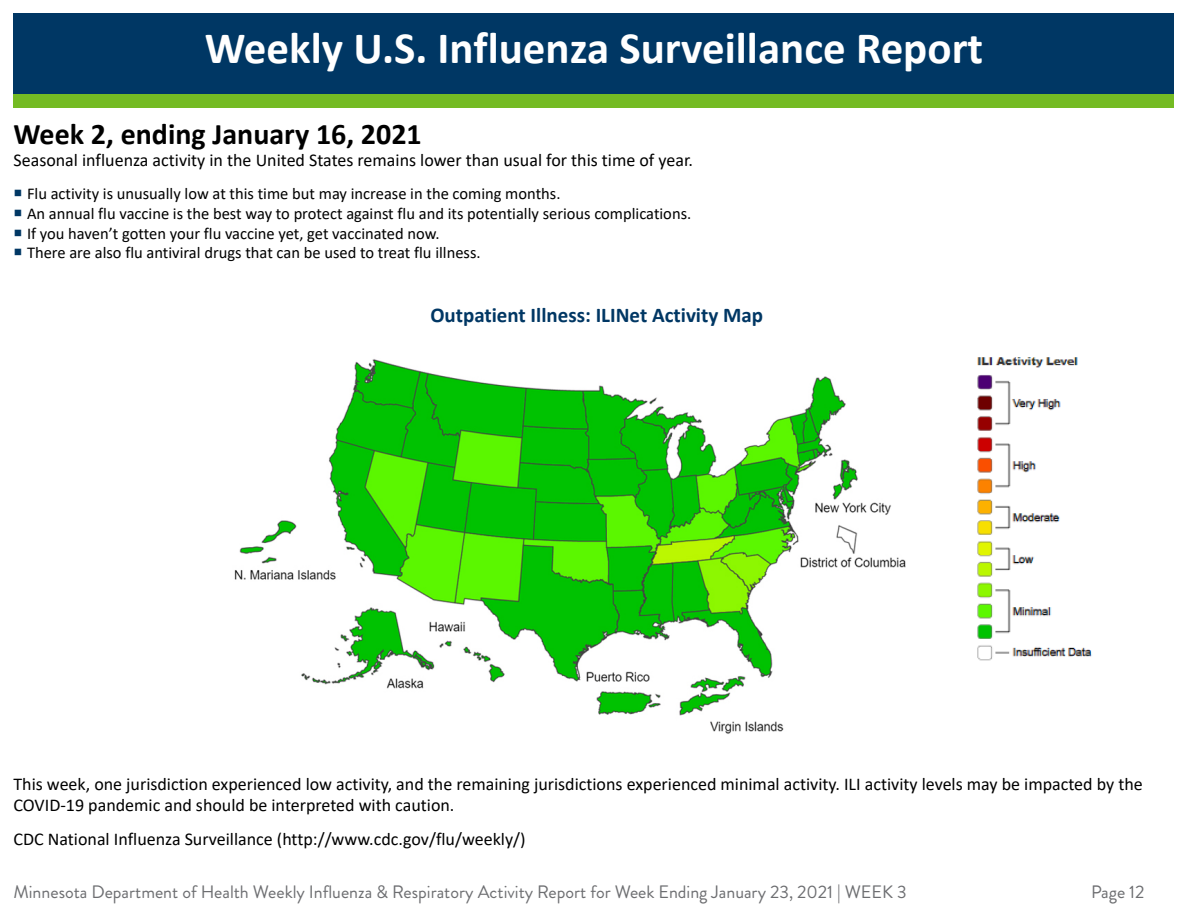
<style>
.page{position:relative;width:1188px;height:918px;background:#fff}
.page>*{position:absolute;margin:0;border:0;box-sizing:border-box;transform-origin:0 0}
.Subhead__H2{font:700 45px "Calibri";color:#fff}
.Subehad__H3{font:700 30px "Calibri";color:#000}
.Figurehead{font:700 21px "Calibri";color:#003764}
.t1{font:18px/21.6px "Calibri";color:#000}
.t2{font:18px "Brandon Grotesque";color:#6d6e71}
.t3{font:16.5px "Calibri";color:#000}
</style>
<div class="page">
<img style="left:234px;top:359px;width:672px;height:375px">
<div style="left:14px;top:94px;width:1160px;height:14px;background:#74bb23"></div>
<div style="left:14px;top:14px;width:1160px;height:80px;background:#003764"></div>
<img style="left:977px;top:357px;width:115px;height:304px">
<h2 class="Subhead__H2" style="left:205px;top:16px;width:780px">Weekly U.S. Influenza Surveillance Report</h2>
<h3 class="Subehad__H3" style="left:14px;top:113px;width:410px">Week 2, ending January 16, 2021</h3>
<p class="t1" style="left:14px;top:148px;width:681px">Seasonal influenza activity in the United States remains lower than usual for this time of year.</p>
<p class="t3" style="left:27px;top:182px;width:535px">Flu activity is unusually low at this time but may increase in the coming months.</p>
<p class="t3" style="left:27px;top:202px;width:666px">An annual flu vaccine is the best way to protect against flu and its potentially serious complications.</p>
<p class="t3" style="left:27px;top:222px;width:414px">If you haven’t gotten your flu vaccine yet, get vaccinated now.</p>
<p class="t3" style="left:27px;top:241px;width:455px">There are also flu antiviral drugs that can be used to treat flu illness.</p>
<h2 class="Figurehead" style="left:430px;top:300px;width:334px">Outpatient Illness: ILINet Activity Map</h2>
<p class="t1" style="left:14px;top:772px;width:1131px">This week, one jurisdiction experienced low activity, and the remaining jurisdictions experienced minimal activity. ILI activity levels may be impacted by the<br>COVID-19 pandemic and should be interpreted with caution.</p>
<p class="t1" style="left:14px;top:828px;width:514px">CDC National Influenza Surveillance (http://www.cdc.gov/flu/weekly/)</p>
<p class="t2" style="left:14px;top:879px;width:895px">Minnesota Department of Health Weekly Influenza &amp; Respiratory Activity Report for Week Ending January 23, 2021 | WEEK 3</p>
<p class="t2" style="left:1091px;top:879px;width:55px">Page 12</p>
</div>
